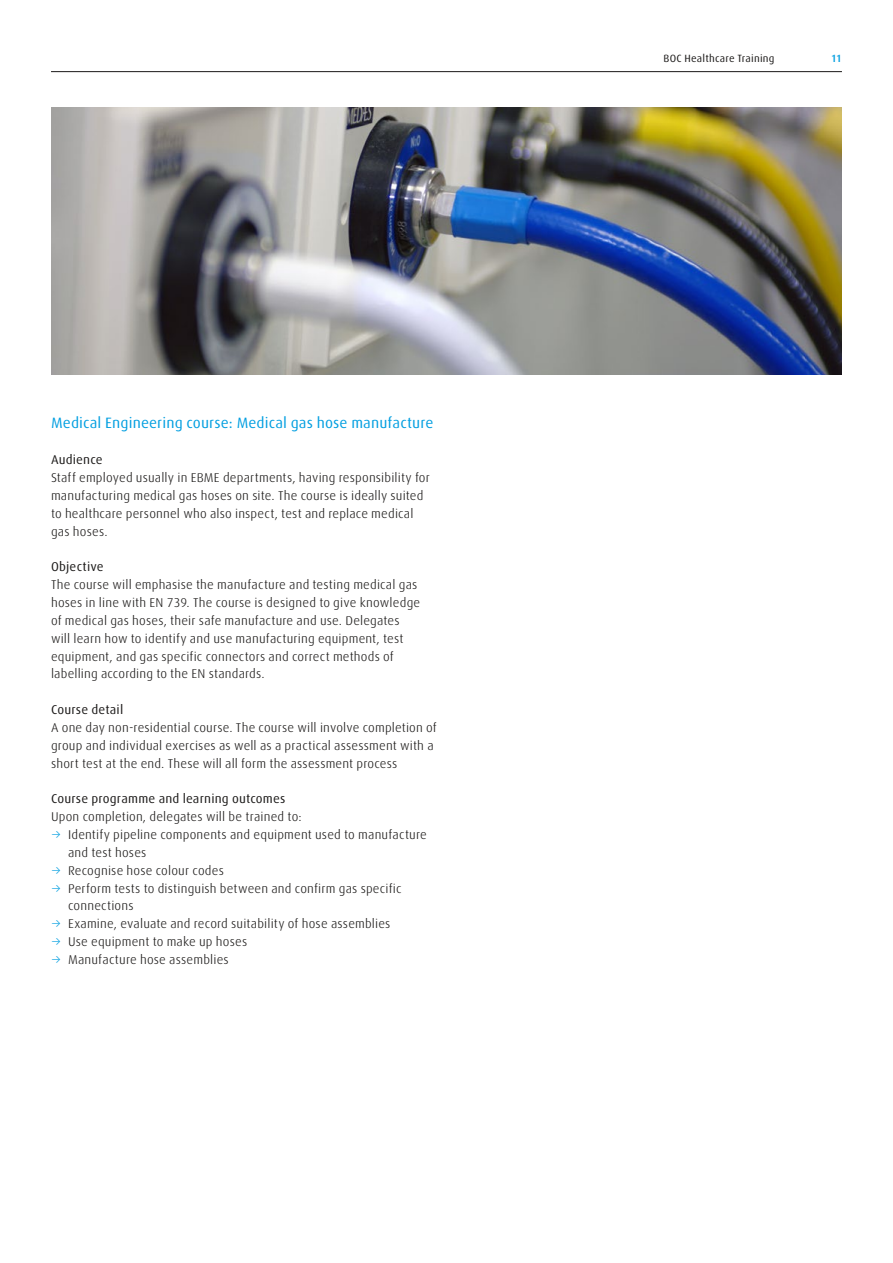
<style>
.page{position:relative;width:893px;height:1263px;background:#fff}
.page>*{position:absolute;margin:0;border:0;box-sizing:border-box;transform-origin:0 0}
.t1{font:15px "Linde Dax Global";letter-spacing:.005em;color:#009ee0}
.t2{font:300 12.75px/17.9px "Linde Dax Global";letter-spacing:.01em;color:#1a1817}
.t3{font:12.75px "Linde Dax Global";letter-spacing:.015em;color:#1a1817}
.t4{font:10.5px "Linde Dax Global";letter-spacing:.02em;color:#1a1817}
.t5{font:500 10.5px "Linde Dax Global";color:#009ee0}
.s1{color:#009ee0}
</style>
<div class="page">
<img style="left:51px;top:107px;width:791px;height:268px">
<hr style="left:51px;top:71px;width:791px;height:1px;background:#1a1817">
<p class="t1" style="left:51px;top:414px;width:384px">Medical Engineering course: Medical gas hose manufacture</p>
<p class="t3" style="left:51px;top:452px;width:53px">Audience</p>
<p class="t2" style="left:51px;top:469px;width:380px">Staff employed usually in EBME departments, having responsibility for manufacturing medical gas hoses on site. The course is ideally suited to healthcare personnel who also inspect, test and replace medical gas hoses.</p>
<p class="t3" style="left:51px;top:559px;width:54px">Objective</p>
<p class="t2" style="left:51px;top:576px;width:371px">The course will emphasise the manufacture and testing medical gas hoses in line with EN 739. The course is designed to give knowledge of medical gas hoses, their safe manufacture and use. Delegates will learn how to identify and use manufacturing equipment, test equipment, and gas specific connectors and correct methods of labelling according to the EN standards.</p>
<p class="t3" style="left:51px;top:702px;width:74px">Course detail</p>
<p class="t2" style="left:51px;top:719px;width:387px">A one day non-residential course. The course will involve completion of group and individual exercises as well as a practical assessment with a short test at the end. These will all form the assessment process</p>
<p class="t3" style="left:51px;top:791px;width:236px">Course programme and learning outcomes</p>
<p class="t2" style="left:51px;top:808px;width:252px">Upon completion, delegates will be trained to:</p>
<p class="t2" style="left:68px;top:826px;width:360px;text-indent:-17px"><span class="s1">→</span> Identify pipeline components and equipment used to manufacture and test hoses</p>
<p class="t2" style="left:51px;top:861px;width:174px"><span class="s1">→</span> Recognise hose colour codes</p>
<p class="t2" style="left:68px;top:879px;width:335px;text-indent:-17px"><span class="s1">→</span> Perform tests to distinguish between and confirm gas specific connections</p>
<p class="t2" style="left:51px;top:915px;width:341px"><span class="s1">→</span> Examine, evaluate and record suitability of hose assemblies</p>
<p class="t2" style="left:51px;top:933px;width:198px"><span class="s1">→</span> Use equipment to make up hoses</p>
<p class="t2" style="left:51px;top:951px;width:179px"><span class="s1">→</span> Manufacture hose assemblies</p>
<p class="t4" style="left:664px;top:52px;width:112px">BOC Healthcare Training</p>
<p class="t5" style="left:831px;top:52px;width:12px">11</p>
</div>
